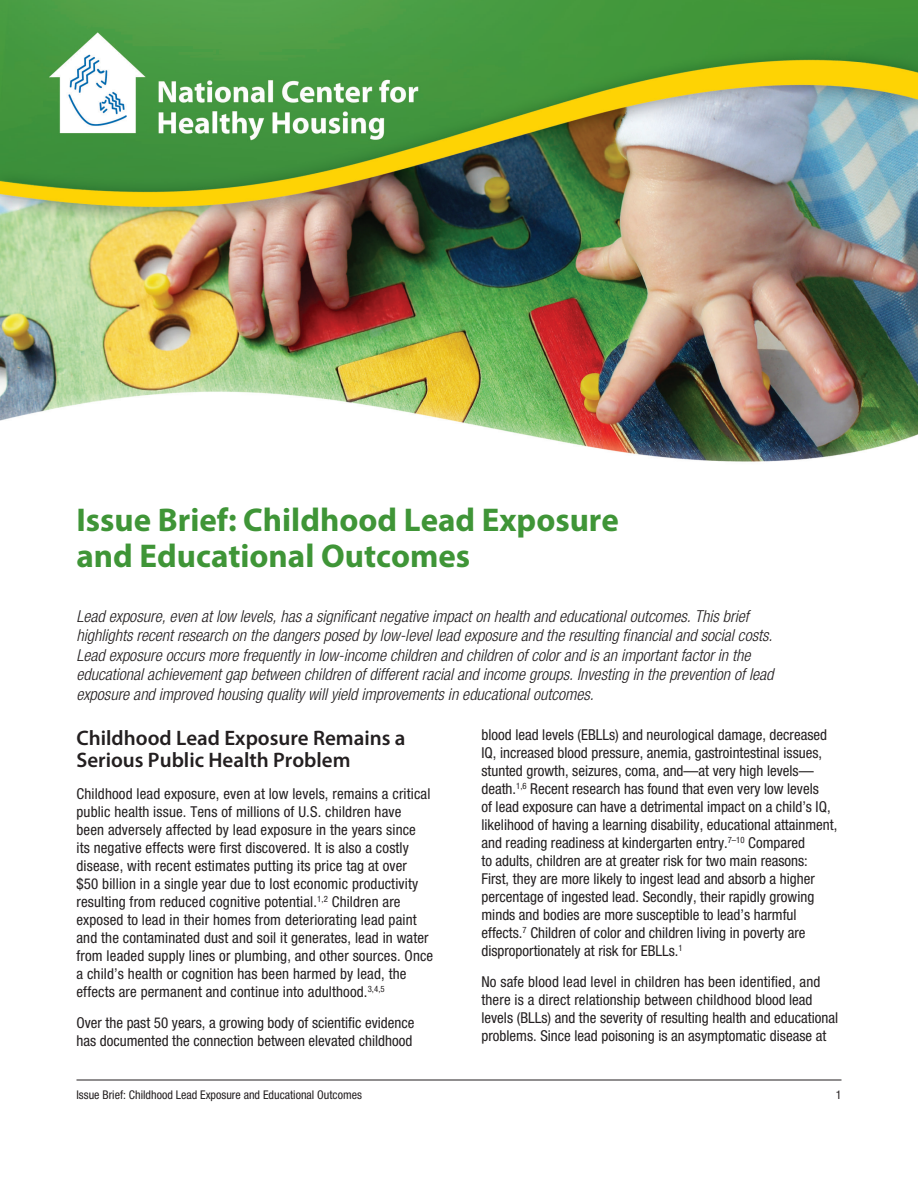
<style>
.page{position:relative;width:918px;height:1188px;background:#fff}
.page>*{position:absolute;margin:0;border:0;box-sizing:border-box;transform-origin:0 0}
.t1{font:700 33px/36px "Myriad Pro";color:#3f9537}
.t2{font:600 21px/22.5px "Myriad Pro";color:#231f20}
.t3{font:italic 300 condensed 16.5px/19.5px "Helvetica Neue LT Std";color:#231f20}
.t4{font:condensed 15px/18px "Helvetica Neue LT Std";color:#231f20}
.t5{font:condensed 12px "Helvetica Neue LT Std";color:#231f20}
</style>
<div class="page">
<hr style="left:76px;top:1080px;width:766px;height:1px;background:#231f20">
<img style="left:0;top:0;width:918px;height:462px">
<h1 class="t1" style="left:76px;top:500px;width:544px">Issue Brief: Childhood Lead Exposure and Educational Outcomes</h1>
<p class="t3" style="left:76px;top:607px;width:698px">Lead exposure, even at low levels, has a significant negative impact on health and educational outcomes. This brief highlights recent research on the dangers posed by low-level lead exposure and the resulting financial and social costs.<br>Lead exposure occurs more frequently in low-income children and children of color and is an important factor in the educational achievement gap between children of different racial and income groups. Investing in the prevention of lead exposure and improved housing quality will yield improvements in educational outcomes.</p>
<p class="t4" style="left:482px;top:725px;width:357px">blood lead levels (EBLLs) and neurological damage, decreased IQ, increased blood pressure, anemia, gastrointestinal issues, stunted growth, seizures, coma, and—at very high levels— death.<sup>1,6</sup> Recent research has found that even very low levels<br>of lead exposure can have a detrimental impact on a child’s IQ, likelihood of having a learning disability, educational attainment, and reading readiness at kindergarten entry.<sup>7–10</sup> Compared<br>to adults, children are at greater risk for two main reasons:<br>First, they are more likely to ingest lead and absorb a higher percentage of ingested lead. Secondly, their rapidly growing minds and bodies are more susceptible to lead’s harmful effects.<sup>7</sup> Children of color and children living in poverty are disproportionately at risk for EBLLs.<sup>1</sup></p>
<p class="t4" style="left:482px;top:973px;width:358px">No safe blood lead level in children has been identified, and there is a direct relationship between childhood blood lead levels (BLLs) and the severity of resulting health and educational problems. Since lead poisoning is an asymptomatic disease at</p>
<h2 class="t2" style="left:76px;top:726px;width:331px">Childhood Lead Exposure Remains a<br>Serious Public Health Problem</h2>
<p class="t4" style="left:76px;top:784px;width:358px">Childhood lead exposure, even at low levels, remains a critical public health issue. Tens of millions of U.S. children have<br>been adversely affected by lead exposure in the years since<br>its negative effects were first discovered. It is also a costly disease, with recent estimates putting its price tag at over<br>$50 billion in a single year due to lost economic productivity resulting from reduced cognitive potential.<sup>1,2</sup> Children are exposed to lead in their homes from deteriorating lead paint and the contaminated dust and soil it generates, lead in water from leaded supply lines or plumbing, and other sources. Once a child’s health or cognition has been harmed by lead, the effects are permanent and continue into adulthood.<sup>3,4,5</sup></p>
<p class="t4" style="left:76px;top:1014px;width:339px">Over the past 50 years, a growing body of scientific evidence has documented the connection between elevated childhood</p>
<p class="t5" style="left:76px;top:1088px;width:287px">Issue Brief: Childhood Lead Exposure and Educational Outcomes</p>
<p class="t5" style="left:836px;top:1088px;width:7px">1</p>
</div>
